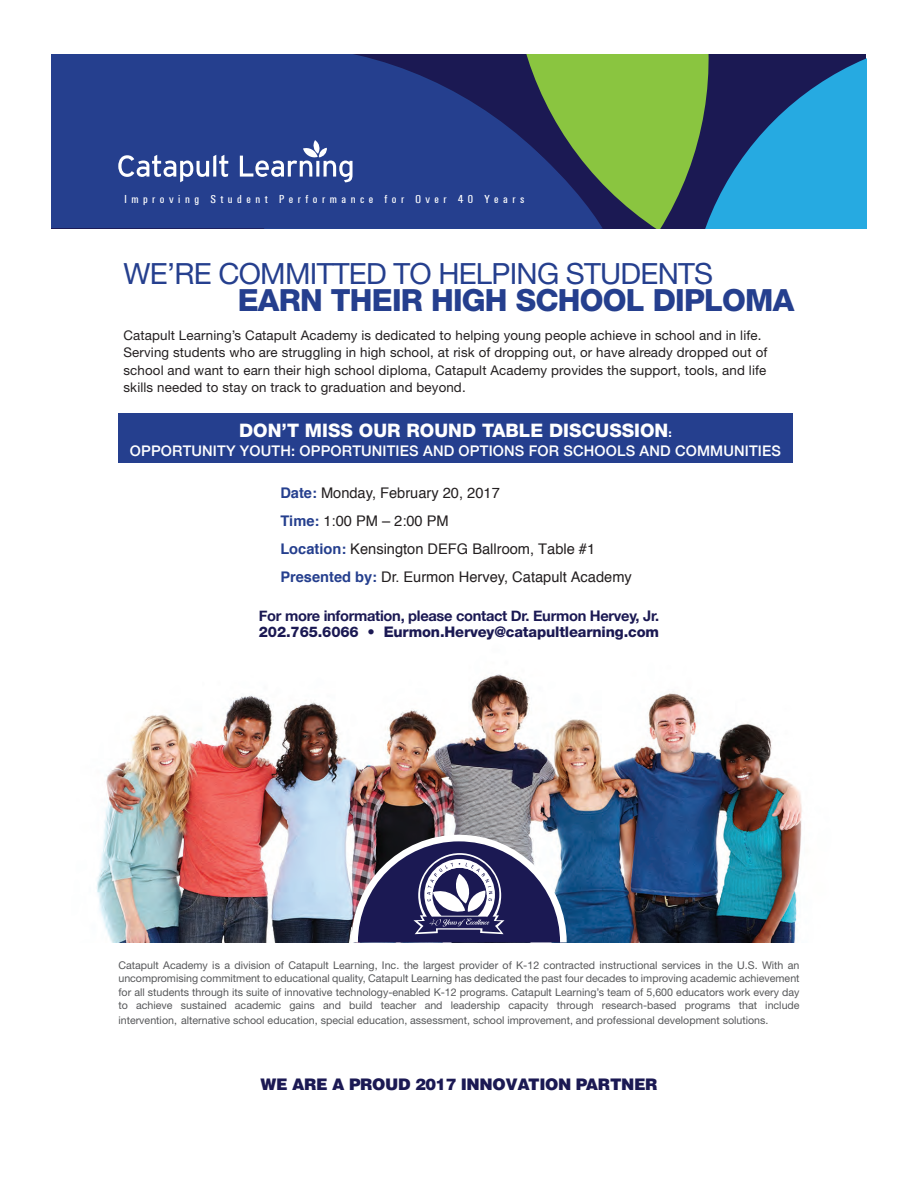
<style>
.page{position:relative;width:918px;height:1188px;background:#fff}
.page>*{position:absolute;margin:0;border:0;box-sizing:border-box;transform-origin:0 0}
.t1{font:800 30.6px "Helvetica Neue";letter-spacing:-.025em;color:#253f8e}
.t2{font:29.25px "Helvetica Neue";letter-spacing:-.025em;color:#253f8e}
.t3{font:800 18.6px "Helvetica Neue";color:#fff}
.t4{font:900 15.9px "Helvetica";letter-spacing:-.025em;color:#1b1953}
.t5{font:14.7px/27.9px "Helvetica";color:#231f20}
.t6{font:700 14.7px/16px "Helvetica Neue";letter-spacing:-.02em;color:#1b1953}
.t7{font:500 14.7px "Helvetica Neue";letter-spacing:.01em;color:#fff}
.t8{font:13.35px/17.2px "Helvetica Neue";letter-spacing:.01em;color:#231f20}
.t9{font:condensed 12px "Unitus T";letter-spacing:.375em;color:#fff}
.t10{font:10.65px/13.4px "Helvetica Neue";color:#57585a;text-align:justify}
.s1{font-size:10.65px}
.s2{font-weight:700;color:#253f8e}
.s3{font-weight:800}
</style>
<div class="page">
<div style="left:118px;top:414px;width:675px;height:49px;background:#253f8e"></div>
<img style="left:97px;top:674px;width:705px;height:268px">
<svg style="left:348px;top:831px;width:222px;height:112px"></svg>
<svg style="left:603px;top:54px;width:72px;height:175px;background:#7eb241"></svg>
<svg style="left:675px;top:54px;width:191px;height:175px;background:#2c769b"></svg>
<svg style="left:52px;top:54px;width:551px;height:175px;background:#2a4381"></svg>
<svg style="left:118px;top:140px;width:235px;height:42px;background:#4e63a3"></svg>
<p class="t9" style="left:124px;top:192px;width:401px">Improving Student Performance for Over 40 Years</p>
<p class="t2" style="left:124px;top:256px;width:591px">WE’RE COMMITTED TO HELPING STUDENTS</p>
<p class="t1" style="left:238px;top:282px;width:558px">EARN THEIR HIGH SCHOOL DIPLOMA</p>
<p class="t8" style="left:124px;top:326px;width:645px">Catapult Learning’s Catapult Academy is dedicated to helping young people achieve in school and in life.<br>Serving students who are struggling in high school, at risk of dropping out, or have already dropped out of school and want to earn their high school diploma, Catapult Academy provides the support, tools, and life skills needed to stay on track to graduation and beyond.</p>
<p class="t3" style="left:239px;top:420px;width:434px">DON’T MISS OUR ROUND TABLE DISCUSSION<span class="s1">:</span></p>
<p class="t7" style="left:130px;top:439px;width:653px">OPPORTUNITY YOUTH: OPPORTUNITIES AND OPTIONS FOR SCHOOLS AND COMMUNITIES</p>
<p class="t5" style="left:280px;top:479px;width:353px"><span class="s2">Date:</span> Monday, February 20, 2017<br><span class="s2">Time:</span> 1:00 PM – 2:00 PM<br><span class="s2">Location:</span> Kensington DEFG Ballroom, Table #1<br><span class="s2">Presented by:</span> Dr. Eurmon Hervey, Catapult Academy</p>
<p class="t6" style="left:259px;top:608px;width:402px">For more information, please contact Dr. Eurmon Hervey, Jr.<br><span class="s3">202.765.6066 • Eurmon.Hervey@catapultlearning.com</span></p>
<p class="t10" style="left:118px;top:958px;width:683px">Catapult Academy is a division of Catapult Learning, Inc. the largest provider of K-12 contracted instructional services in the U.S. With an uncompromising commitment to educational quality, Catapult Learning has dedicated the past four decades to improving academic achievement for all students through its suite of innovative technology-enabled K-12 programs. Catapult Learning’s team of 5,600 educators work every day to achieve sustained academic gains and build teacher and leadership capacity through research-based programs that include</p>
<p class="t10" style="left:118px;top:1013px;width:652px">intervention, alternative school education, special education, assessment, school improvement, and professional development solutions.</p>
<p class="t4" style="left:260px;top:1074px;width:399px">WE ARE A PROUD 2017 INNOVATION PARTNER</p>
</div>
